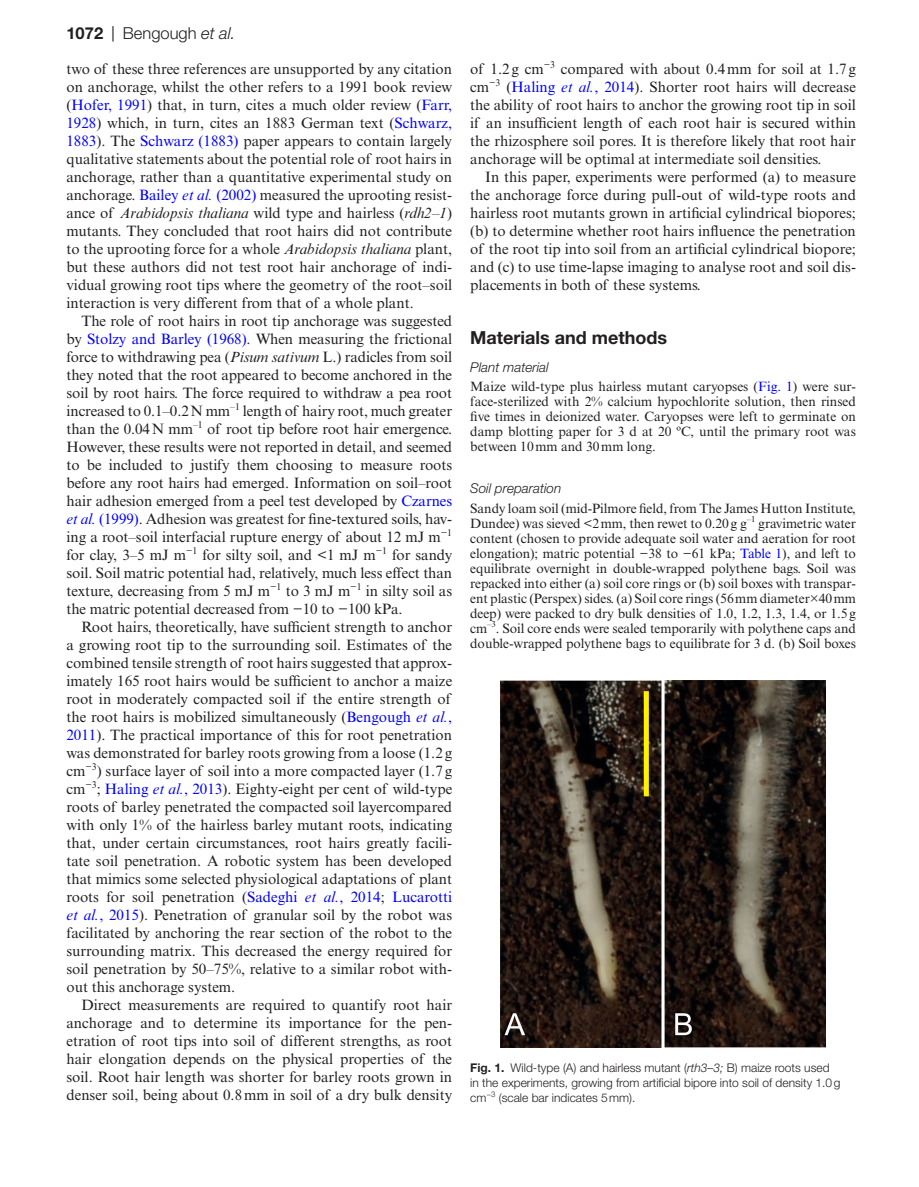
<style>
.page{position:relative;width:919px;height:1187px;background:#fff}
.page>*{position:absolute;margin:0;border:0;box-sizing:border-box;transform-origin:0 0}
.t1{font:700 18px "Helvetica Neue LT Std";color:#231f20}
.t2{font:300 16.5px "Helvetica Neue LT Std";color:#231f20}
.t3{font:15px/18px "Times New Roman MT Std";color:#231f20;text-align:justify}
.t4{font:13.5px/15px "Times New Roman MT Std";letter-spacing:-.005em;color:#231f20;text-align:justify}
.t5{font:italic 300 13.5px "Helvetica Neue LT Std";color:#231f20}
.t6{font:300 12px/15px "Helvetica Neue LT Std";color:#231f20}
.s1{font-weight:700}
.s2{font-family:"Times New Roman MT Std";font-weight:400}
.s3{font-style:italic}
.s4{color:#00f}
.s5{font-style:italic;color:#00f}
</style>
<div class="page">
<img style="left:501px;top:680px;width:324px;height:367px">
<p class="t2" style="left:66px;top:23px;width:170px"><span class="s1">1072</span> <span class="s2">|</span> Bengough <span class="s3">et al.</span></p>
<p class="t3" style="left:66px;top:60px;width:387px">two of these three references are unsupported by any citation on anchorage, whilst the other refers to a 1991 book review (<span class="s4">Hofer, 1991</span>) that, in turn, cites a much older review (<span class="s4">Farr, 1928</span>) which, in turn, cites an 1883 German text (<span class="s4">Schwarz, 1883</span>). The <span class="s4">Schwarz (1883)</span> paper appears to contain largely qualitative statements about the potential role of root hairs in anchorage, rather than a quantitative experimental study on anchorage. <span class="s4">Bailey</span> <span class="s5">et al.</span> <span class="s4">(2002)</span> measured the uprooting resist&shy;ance of <span class="s3">Arabidopsis thaliana</span> wild type and hairless (<span class="s3">rdh2–1</span>) mutants. They concluded that root hairs did not contribute to the uprooting force for a whole <span class="s3">Arabidopsis thaliana</span> plant, but these authors did not test root hair anchorage of indi&shy;vidual growing root tips where the geometry of the root–soil interaction is very different from that of a whole plant.</p>
<p class="t3" style="left:66px;top:312px;width:387px;text-indent:15px">The role of root hairs in root tip anchorage was suggested by <span class="s4">Stolzy and Barley (1968)</span>. When measuring the frictional force to withdrawing pea (<span class="s3">Pisum sativum</span> L.) radicles from soil they noted that the root appeared to become anchored in the soil by root hairs. The force required to withdraw a pea root increased to 0.1–0.2N mm<sup>–1</sup> length of hairy root, much greater than the 0.04N mm<sup>–1</sup> of root tip before root hair emergence.<br>However, these results were not reported in detail, and seemed to be included to justify them choosing to measure roots before any root hairs had emerged. Information on soil–root hair adhesion emerged from a peel test developed by <span class="s4">Czarnes </span><span class="s5">et al.</span> <span class="s4">(1999)</span>. Adhesion was greatest for fine-textured soils, hav&shy;ing a root–soil interfacial rupture energy of about 12 mJ m<sup>−1 </sup>for clay, 3–5 mJ m<sup>−1</sup> for silty soil, and &lt;1 mJ m<sup>−1</sup> for sandy soil. Soil matric potential had, relatively, much less effect than texture, decreasing from 5 mJ m<sup>−1</sup> to 3 mJ m<sup>−1</sup> in silty soil as the matric potential decreased from −10 to −100 kPa.</p>
<p class="t3" style="left:66px;top:618px;width:387px;text-indent:15px">Root hairs, theoretically, have sufficient strength to anchor a growing root tip to the surrounding soil. Estimates of the combined tensile strength of root hairs suggested that approx&shy;imately 165 root hairs would be sufficient to anchor a maize root in moderately compacted soil if the entire strength of the root hairs is mobilized simultaneously (<span class="s4">Bengough</span> <span class="s5">et al.</span><span class="s4">, 2011</span>). The practical importance of this for root penetration was demonstrated for barley roots growing from a loose (1.2g cm<sup>−3</sup>) surface layer of soil into a more compacted layer (1.7g cm<sup>−3</sup>; <span class="s4">Haling</span> <span class="s5">et al.</span><span class="s4">, 2013</span>). Eighty-eight per cent of wild-type roots of barley penetrated the compacted soil layercompared with only 1% of the hairless barley mutant roots, indicating that, under certain circumstances, root hairs greatly facili&shy;tate soil penetration. A robotic system has been developed that mimics some selected physiological adaptations of plant roots for soil penetration (<span class="s4">Sadeghi</span> <span class="s5">et al.</span><span class="s4">, 2014</span>; <span class="s4">Lucarotti </span><span class="s5">et al.</span><span class="s4">, 2015</span>). Penetration of granular soil by the robot was facilitated by anchoring the rear section of the robot to the surrounding matrix. This decreased the energy required for soil penetration by 50–75%, relative to a similar robot with&shy;out this anchorage system.</p>
<p class="t3" style="left:66px;top:996px;width:387px;text-indent:15px">Direct measurements are required to quantify root hair anchorage and to determine its importance for the pen&shy;etration of root tips into soil of different strengths, as root hair elongation depends on the physical properties of the soil. Root hair length was shorter for barley roots grown in denser soil, being about 0.8mm in soil of a dry bulk density</p>
<p class="t3" style="left:470px;top:60px;width:387px">of 1.2 g cm<sup>−3</sup> compared with about 0.4mm for soil at 1.7g cm<sup>−3</sup> (<span class="s4">Haling</span> <span class="s5">et al.</span><span class="s4">, 2014</span>). Shorter root hairs will decrease the ability of root hairs to anchor the growing root tip in soil if an insufficient length of each root hair is secured within the rhizosphere soil pores. It is therefore likely that root hair anchorage will be optimal at intermediate soil densities.</p>
<p class="t3" style="left:470px;top:168px;width:387px;text-indent:15px">In this paper, experiments were performed (a) to measure the anchorage force during pull-out of wild-type roots and hairless root mutants grown in artificial cylindrical biopores; (b) to determine whether root hairs influence the penetration of the root tip into soil from an artificial cylindrical biopore; and (c) to use time-lapse imaging to analyse root and soil dis&shy;placements in both of these systems.</p>
<p class="t1" style="left:470px;top:326px;width:198px">Materials and methods</p>
<p class="t5" style="left:470px;top:359px;width:80px">Plant material</p>
<p class="t4" style="left:470px;top:379px;width:387px">Maize wild-type plus hairless mutant caryopses (<span class="s4">Fig. 1</span>) were sur&shy;face-sterilized with 2% calcium hypochlorite solution, then rinsed five times in deionized water. Caryopses were left to germinate on damp blotting paper for 3 d at 20 ºC, until the primary root was between 10mm and 30mm long.</p>
<p class="t5" style="left:470px;top:480px;width:93px">Soil preparation</p>
<p class="t4" style="left:470px;top:500px;width:387px">Sandy loam soil (mid-Pilmore field, from The James Hutton Institute, Dundee) was sieved &lt;2mm, then rewet to 0.20g g<sup>–1</sup> gravimetric water content (chosen to provide adequate soil water and aeration for root elongation); matric potential −38 to −61 kPa; <span class="s4">Table 1</span>), and left to equilibrate overnight in double-wrapped polythene bags. Soil was repacked into either (a) soil core rings or (b) soil boxes with transpar&shy;ent plastic (Perspex) sides. (a) Soil core rings (56mm diameter×40mm deep) were packed to dry bulk densities of 1.0, 1.2, 1.3, 1.4, or 1.5g cm<sup>–3</sup>. Soil core ends were sealed temporarily with polythene caps and double-wrapped polythene bags to equilibrate for 3 d. (b) Soil boxes</p>
<p class="t6" style="left:470px;top:1059px;width:372px"><span class="s1">Fig. 1.</span> Wild-type (A) and hairless mutant (<span class="s3">rth3–3;</span> B) maize roots used in the experiments, growing from artificial bipore into soil of density 1.0g cm<sup>−3</sup> (scale bar indicates 5mm).</p>
</div>
